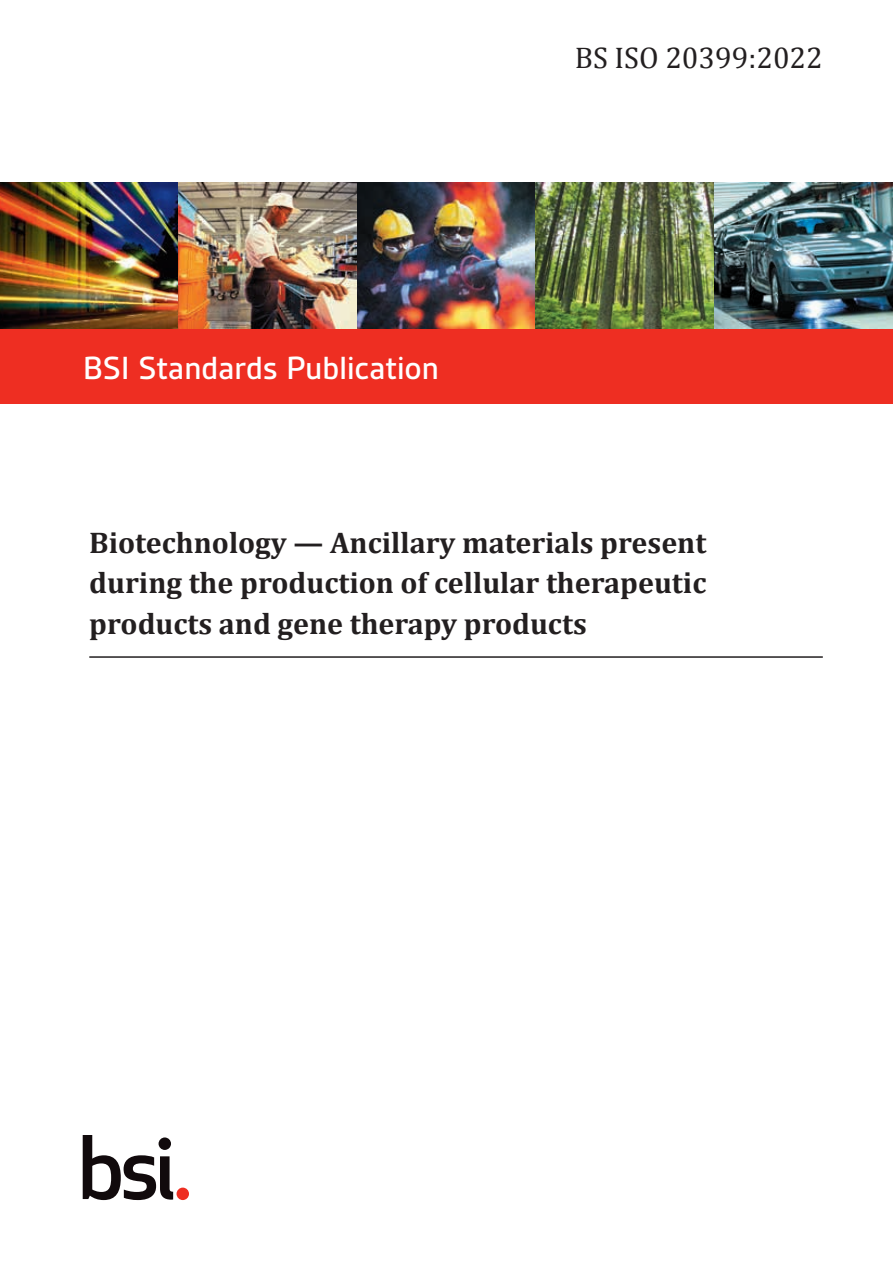
<style>
.page{position:relative;width:893px;height:1263px;background:#fff}
.page>*{position:absolute;margin:0;border:0;box-sizing:border-box;transform-origin:0 0}
.t1{font:500 34.5px "BSI Gesta";letter-spacing:-.015em;color:#fff}
.BS_Cover_Title_A{font:700 30px/40.5px "Cambria";color:#231f20;text-align:justify}
.t2{font:30px "Cambria";color:#231f20}
</style>
<div class="page">
<img style="left:0;top:183px;width:179px;height:146px">
<img style="left:179px;top:183px;width:178px;height:146px">
<img style="left:357px;top:183px;width:179px;height:146px">
<img style="left:536px;top:183px;width:178px;height:146px">
<img style="left:714px;top:183px;width:179px;height:146px">
<div style="left:0;top:329px;width:893px;height:75px;background:#ee2e22"></div>
<svg style="left:83px;top:1135px;width:90px;height:65px"></svg>
<div style="left:177px;top:1187px;width:12px;height:13px;background:#ee2e22;border-radius:50%"></div>
<hr style="left:89px;top:656px;width:734px;height:2px;background:#231f20">
<p class="t1" style="left:83px;top:350px;width:358px">BSI Standards Publication</p>
<p class="t2" style="left:575px;top:40px;width:250px">BS ISO 20399:2022</p>
<p class="BS_Cover_Title_A" style="left:89px;top:521px;width:619px">Biotechnology — Ancillary materials present during the production of cellular therapeutic products and gene therapy products</p>
</div>
